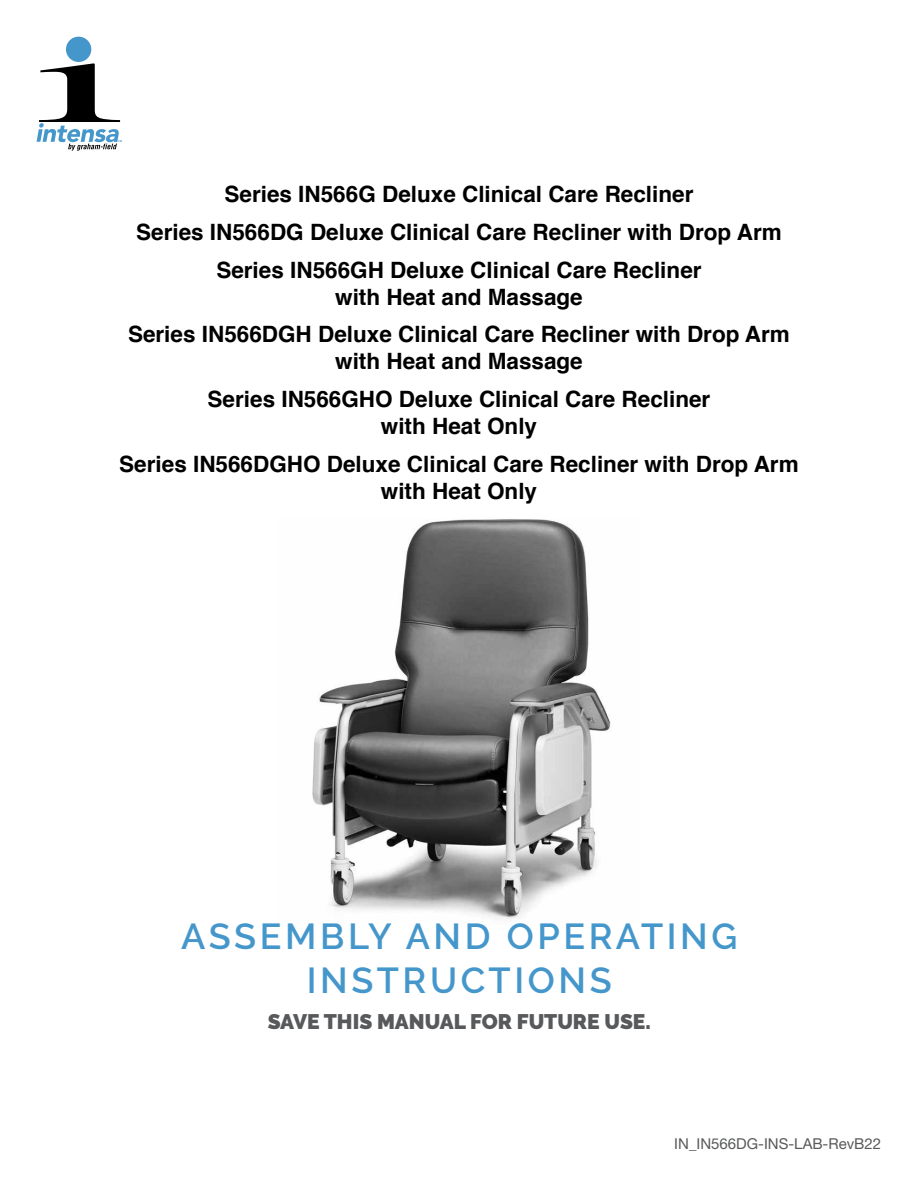
<style>
.page{position:relative;width:918px;height:1188px;background:#fff}
.page>*{position:absolute;margin:0;border:0;box-sizing:border-box;transform-origin:0 0}
.t1{font:600 36px/43.2px "Raleway";letter-spacing:.1em;color:#4597cb;text-align:center}
.t2{font:700 22.5px/37.8px "Helvetica";color:#000;text-align:center}
.t3{font:900 21px "Raleway";color:#58595b}
.t4{font:15px "Helvetica Neue LT Std";color:#58595b}
</style>
<div class="page">
<img style="left:312px;top:519px;width:299px;height:400px">
<div style="left:66px;top:37px;width:25px;height:25px;background:#4597cb;border-radius:50%"></div>
<svg style="left:37px;top:63px;width:85px;height:88px"></svg>
<p class="t2" style="left:136px;top:175px;width:647px">Series IN566G Deluxe Clinical Care Recliner<br>Series IN566DG Deluxe Clinical Care Recliner with Drop Arm<br>Series IN566GH Deluxe Clinical Care Recliner</p>
<p class="t2" style="left:128px;top:278px;width:663px">with Heat and Massage<br>Series IN566DGH Deluxe Clinical Care Recliner with Drop Arm</p>
<p class="t2" style="left:208px;top:343px;width:504px">with Heat and Massage<br>Series IN566GHO Deluxe Clinical Care Recliner</p>
<p class="t2" style="left:119px;top:408px;width:681px">with Heat Only<br>Series IN566DGHO Deluxe Clinical Care Recliner with Drop Arm</p>
<p class="t2" style="left:381px;top:472px;width:158px">with Heat Only</p>
<h1 class="t1" style="left:181px;top:915px;width:558px">ASSEMBLY AND OPERATING<br>INSTRUCTIONS</h1>
<p class="t3" style="left:268px;top:1009px;width:385px">SAVE THIS MANUAL FOR FUTURE USE.</p>
<p class="t4" style="left:674px;top:1135px;width:208px">IN_IN566DG-INS-LAB-RevB22</p>
</div>
